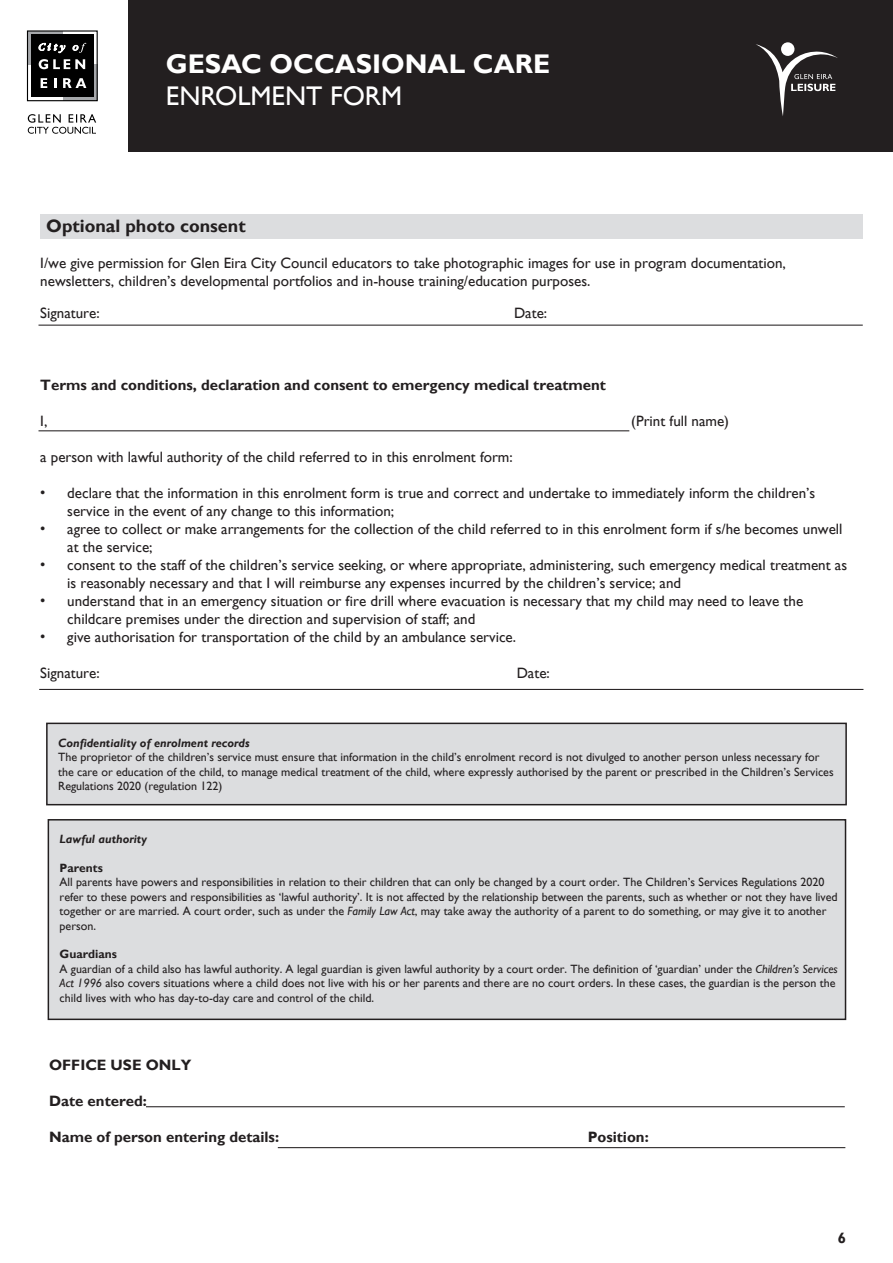
<style>
.page{position:relative;width:893px;height:1263px;background:#fff}
.page>*{position:absolute;margin:0;border:0;box-sizing:border-box;transform-origin:0 0}
.t1{font:700 27px "Gill Sans";color:#fff}
.t2{font:27px "Gill Sans";color:#fff}
.t3{font:700 18px "Gill Sans";color:#231f20}
.t4{font:15px/18px "Gill Sans";color:#231f20}
.t5{font:700 15px "Gill Sans";color:#231f20}
.t6{font:12px/14.4px "Gill Sans";color:#231f20}
.t7{font:italic 700 12px "Gill Sans";color:#231f20}
.t8{font:700 12px "Gill Sans";color:#231f20}
.s1{font-style:italic}
.s2{font-weight:700}
</style>
<div class="page">
<div style="left:129px;top:0;width:764px;height:151px;background:#231f20"></div>
<svg style="left:28px;top:114px;width:68px;height:20px"></svg>
<div style="left:27px;top:31px;width:36px;height:33px;background:#a6a8ab"></div>
<div style="left:63px;top:65px;width:34px;height:36px;background:#a6a8ab"></div>
<div style="left:31px;top:34px;width:63px;height:63px;background:#000"></div>
<svg style="left:39px;top:59px;width:46px;height:10px"></svg>
<svg style="left:41px;top:78px;width:6px;height:10px"></svg>
<svg style="left:54px;top:78px;width:2px;height:10px"></svg>
<svg style="left:63px;top:78px;width:23px;height:10px"></svg>
<svg style="left:39px;top:43px;width:26px;height:10px"></svg>
<svg style="left:73px;top:43px;width:13px;height:10px"></svg>
<div style="left:27px;top:30px;width:71px;height:71px;border:1px solid #000"></div>
<svg style="left:781px;top:42px;width:14px;height:14px"></svg>
<svg style="left:756px;top:44px;width:82px;height:72px"></svg>
<div style="left:40px;top:214px;width:823px;height:24px;background:#dcdddf"></div>
<div style="left:47px;top:723px;width:799px;height:82px;background:#dcdddf"></div>
<div style="left:46px;top:723px;width:801px;height:82px;border:2px solid #231f20"></div>
<div style="left:48px;top:820px;width:797px;height:199px;background:#dcdddf"></div>
<div style="left:48px;top:819px;width:798px;height:201px;border:2px solid #231f20"></div>
<hr style="left:39px;top:430px;width:590px;height:1px;background:#231f20">
<hr style="left:39px;top:689px;width:824px;height:1px;background:#231f20">
<hr style="left:39px;top:325px;width:824px;height:1px;background:#231f20">
<hr style="left:278px;top:1147px;width:567px;height:1px;background:#231f20">
<hr style="left:146px;top:1106px;width:699px;height:1px;background:#231f20">
<h1 class="t1" style="left:166px;top:47px;width:386px">GESAC OCCASIONAL CARE</h1>
<h1 class="t2" style="left:166px;top:80px;width:238px">ENROLMENT FORM</h1>
<h2 class="t3" style="left:46px;top:215px;width:201px">Optional photo consent</h2>
<p class="t4" style="left:40px;top:254px;width:747px">I/we give permission for Glen Eira City Council educators to take photographic images for use in program documentation, newsletters, children’s developmental portfolios and in-house training/education purposes.</p>
<p class="t4" style="left:40px;top:304px;width:61px">Signature:</p>
<p class="t4" style="left:514px;top:304px;width:35px">Date:</p>
<p class="t5" style="left:40px;top:376px;width:567px">Terms and conditions, declaration and consent to emergency medical treatment</p>
<p class="t4" style="left:40px;top:412px;width:9px">I,</p>
<p class="t4" style="left:631px;top:412px;width:99px">(Print full name)</p>
<p class="t4" style="left:40px;top:448px;width:474px">a person with lawful authority of the child referred to in this enrolment form:</p>
<p class="t4" style="left:67px;top:484px;width:749px;text-indent:-27px">• declare that the information in this enrolment form is true and correct and undertake to immediately inform the children’s service in the event of any change to this information;</p>
<p class="t4" style="left:67px;top:520px;width:777px;text-indent:-27px">• agree to collect or make arrangements for the collection of the child referred to in this enrolment form if s/he becomes unwell at the service;</p>
<p class="t4" style="left:67px;top:556px;width:781px;text-indent:-27px">• consent to the staff of the children’s service seeking, or where appropriate, administering, such emergency medical treatment as is reasonably necessary and that I will reimburse any expenses incurred by the children’s service; and</p>
<p class="t4" style="left:67px;top:592px;width:737px;text-indent:-27px">• understand that in an emergency situation or fire drill where evacuation is necessary that my child may need to leave the childcare premises under the direction and supervision of staff; and</p>
<p class="t4" style="left:40px;top:628px;width:477px">• give authorisation for transportation of the child by an ambulance service.</p>
<p class="t4" style="left:40px;top:664px;width:61px">Signature:</p>
<p class="t4" style="left:517px;top:664px;width:35px">Date:</p>
<p class="t7" style="left:58px;top:736px;width:193px">Confidentiality of enrolment records</p>
<p class="t6" style="left:58px;top:750px;width:777px">The proprietor of the children’s service must ensure that information in the child’s enrolment record is not divulged to another person unless necessary for the care or education of the child, to manage medical treatment of the child, where expressly authorised by the parent or prescribed in the Children’s Services<br>Regulations 2020 (regulation 122)</p>
<p class="t7" style="left:60px;top:832px;width:89px">Lawful authority</p>
<p class="t8" style="left:60px;top:861px;width:45px">Parents</p>
<p class="t6" style="left:60px;top:875px;width:780px">All parents have powers and responsibilities in relation to their children that can only be changed by a court order. The Children’s Services Regulations 2020 refer to these powers and responsibilities as ‘lawful authority’. It is not affected by the relationship between the parents, such as whether or not they have lived together or are married. A court order, such as under the <span class="s1">Family Law Act</span>, may take away the authority of a parent to do something, or may give it to another person.</p>
<p class="t6" style="left:60px;top:947px;width:780px"><span class="s2">Guardians<br></span>A guardian of a child also has lawful authority. A legal guardian is given lawful authority by a court order. The definition of ‘guardian’ under the <span class="s1">Children’s Services Act 1996</span> also covers situations where a child does not live with his or her parents and there are no court orders. In these cases, the guardian is the person the child lives with who has day-to-day care and control of the child.</p>
<p class="t5" style="left:49px;top:1056px;width:144px">OFFICE USE ONLY</p>
<p class="t5" style="left:49px;top:1092px;width:99px">Date entered:</p>
<p class="t5" style="left:49px;top:1128px;width:231px">Name of person entering details:</p>
<p class="t5" style="left:588px;top:1128px;width:63px">Position:</p>
<p class="t5" style="left:838px;top:1228px;width:10px">6</p>
</div>
